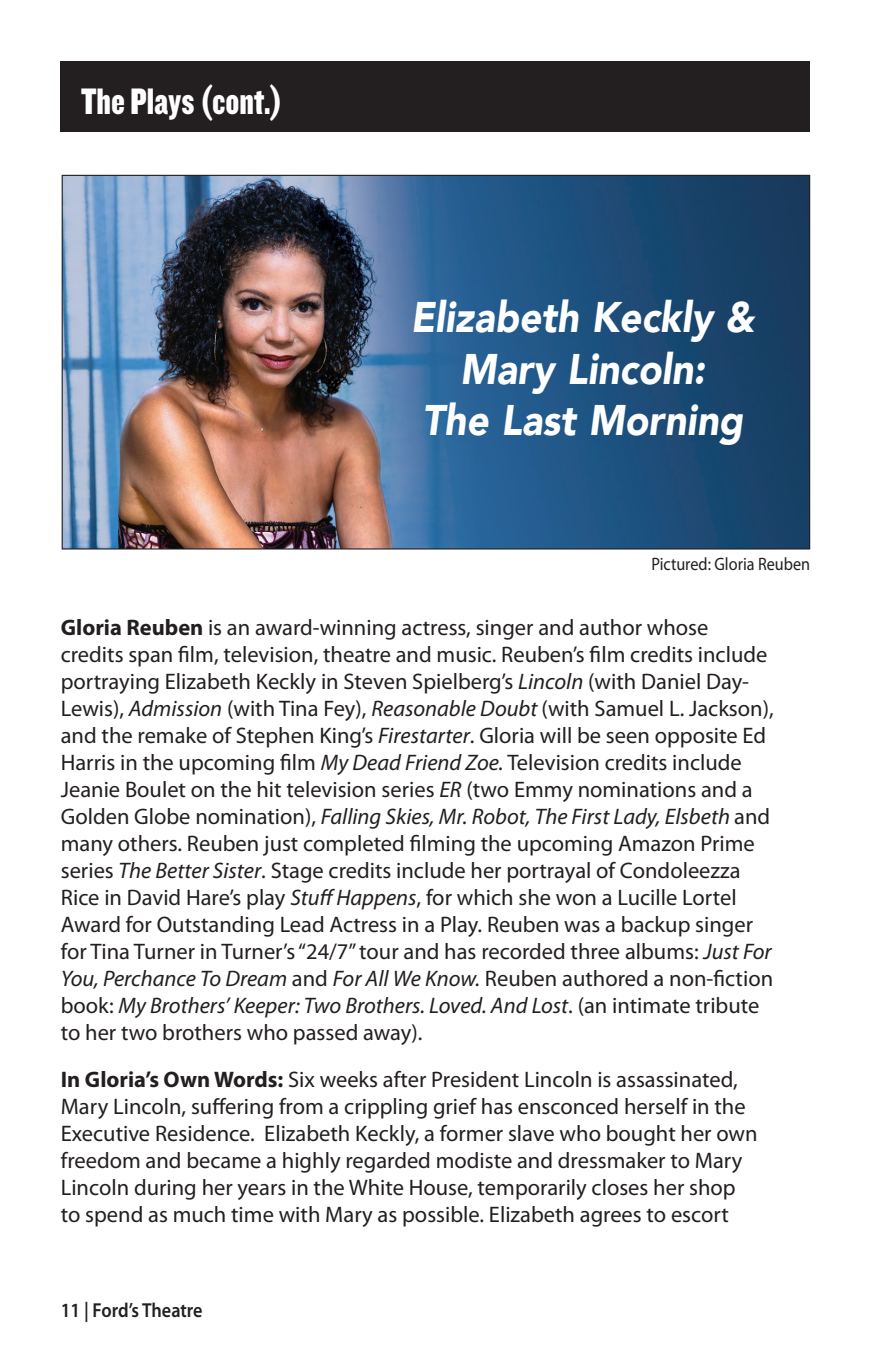
<style>
.page{position:relative;width:871px;height:1357px;background:#fff}
.page>*{position:absolute;margin:0;border:0;box-sizing:border-box;transform-origin:0 0}
.t1{font:italic 900 42.75px/51.3px "Avenir";color:#fff;text-align:center;scale:.9 1}
.t2{font:38.25px "Knockout 70 Full Welterwt";color:#fff;scale:.9 1}
.t3{font:22.5px/27px "Myriad Pro";color:#231f20}
.t4{font:600 20.25px "Myriad Pro";letter-spacing:-.005em;color:#231f20;scale:.9 1}
.t5{font:18px "Myriad Pro";color:#231f20;scale:.9 1}
.s1{font-weight:700}
.s2{font-style:italic}
</style>
<div class="page">
<img style="left:64px;top:177px;width:744px;height:370px">
<div style="left:61px;top:61px;width:749px;height:71px;background:#231f20"></div>
<p class="t2" style="left:81px;top:77px;width:225px">The Plays (cont.)</p>
<p class="t1" style="left:411px;top:291px;width:383px">Elizabeth Keckly &amp;<br>Mary Lincoln:</p>
<p class="t1" style="left:422px;top:394px;width:358px">The Last Morning</p>
<p class="t5" style="left:651px;top:553px;width:178px">Pictured: Gloria Reuben</p>
<p class="t3" style="left:61px;top:613px;width:714px"><span class="s1">Gloria Reuben</span> is an award-winning actress, singer and author whose credits span fi lm, television, theatre and music. Reuben’s fi lm credits include portraying Elizabeth Keckly in Steven Spielberg’s <span class="s2">Lincoln</span> (with Daniel Day-Lewis), <span class="s2">Admission</span> (with Tina Fey), <span class="s2">Reasonable Doubt</span> (with Samuel L. Jackson), and the remake of Stephen King’s <span class="s2">Firestarter</span>. Gloria will be seen opposite Ed Harris in the upcoming fi lm <span class="s2">My Dead Friend Zoe.</span> Television credits include Jeanie Boulet on the hit television series <span class="s2">ER</span> (two Emmy nominations and a Golden Globe nomination), <span class="s2">Falling Skies, Mr. Robot, The First Lady, Elsbeth</span> and many others. Reuben just completed fi lming the upcoming Amazon Prime series <span class="s2">The Better Sister</span>. Stage credits include her portrayal of Condoleezza Rice in David Hare’s play <span class="s2">Stuff Happens</span>, for which she won a Lucille Lortel Award for Outstanding Lead Actress in a Play. Reuben was a backup singer for Tina Turner in Turner’s “24/7” tour and has recorded three albums: <span class="s2">Just For You, Perchance To Dream</span> and <span class="s2">For All We Know.</span> Reuben authored a non-fi ction book: <span class="s2">My Brothers’ Keeper: Two Brothers. Loved. And Lost</span>. (an intimate tribute to her two brothers who passed away).</p>
<p class="t3" style="left:61px;top:1066px;width:698px"><span class="s1">In Gloria’s Own Words:</span> Six weeks after President Lincoln is assassinated, Mary Lincoln, suffering from a crippling grief has ensconced herself in the Executive Residence. Elizabeth Keckly, a former slave who bought her own freedom and became a highly regarded modiste and dressmaker to Mary Lincoln during her years in the White House, temporarily closes her shop to spend as much time with Mary as possible. Elizabeth agrees to escort</p>
<p class="t4" style="left:61px;top:1297px;width:159px">11 | Ford’s Theatre</p>
</div>
